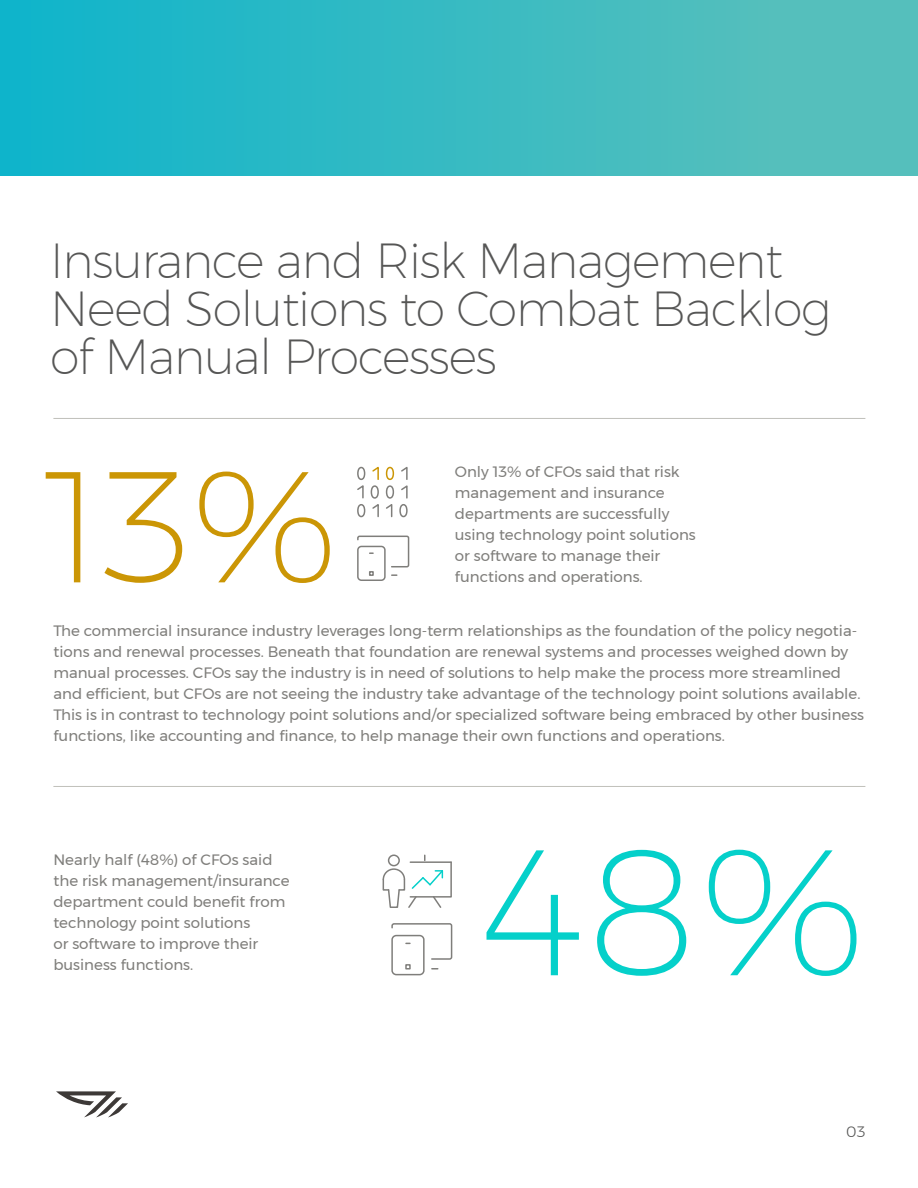
<style>
.page{position:relative;width:918px;height:1188px;background:#fff}
.page>*{position:absolute;margin:0;border:0;box-sizing:border-box;transform-origin:0 0}
.t1{font:200 178.65px "Montserrat";color:#05d0ca}
.t2{font:200 157.65px "Montserrat";color:#cb9605}
.t3{font:200 48px/48px "Montserrat";letter-spacing:-.025em;color:#565655}
.t4{font:15px/21px "Montserrat";color:#7f7e7b}
.t5{font:300 15px "Montserrat";color:#565655}
</style>
<div class="page">
<div style="left:0;top:0;width:918px;height:176px;background:linear-gradient(to right,#0fb4cb,#5ec0ba)"></div>
<hr style="left:53px;top:418px;width:812px;height:1px;background:#c0c0ba">
<hr style="left:53px;top:786px;width:812px;height:1px;background:#c0c0ba">
<svg style="left:56px;top:1091px;width:72px;height:26px"></svg>
<div style="left:357px;top:546px;width:29px;height:35px;border:2px solid #7f7e7b;border-radius:4px"></div>
<svg style="left:357px;top:535px;width:53px;height:41px"></svg>
<div style="left:391px;top:935px;width:34px;height:40px;border:2px solid #7f7e7b;border-radius:4px"></div>
<svg style="left:391px;top:923px;width:62px;height:47px"></svg>
<div style="left:357px;top:467px;width:8px;height:13px;border:2px solid #7f7e7b;border-radius:50%"></div>
<div style="left:386px;top:467px;width:8px;height:13px;border:2px solid #cb9605;border-radius:50%"></div>
<div style="left:371px;top:485px;width:8px;height:14px;border:2px solid #7f7e7b;border-radius:50%"></div>
<div style="left:386px;top:485px;width:8px;height:14px;border:2px solid #7f7e7b;border-radius:50%"></div>
<div style="left:357px;top:504px;width:8px;height:13px;border:2px solid #7f7e7b;border-radius:50%"></div>
<div style="left:399px;top:504px;width:9px;height:13px;border:2px solid #7f7e7b;border-radius:50%"></div>
<svg style="left:372px;top:466px;width:7px;height:14px"></svg>
<svg style="left:357px;top:485px;width:7px;height:14px"></svg>
<svg style="left:372px;top:504px;width:21px;height:14px"></svg>
<svg style="left:401px;top:467px;width:7px;height:32px"></svg>
<svg style="left:382px;top:855px;width:70px;height:53px"></svg>
<h3 class="t3" style="left:50px;top:236px;width:783px">Insurance and Risk Management<br>Need Solutions to Combat Backlog of Manual Processes</h3>
<h2 class="t2" style="left:45px;top:410px;width:295px">13%</h2>
<p class="t4" style="left:455px;top:461px;width:242px">Only 13% of CFOs said that risk management and insurance departments are successfully using technology point solutions or software to manage their functions and operations.</p>
<p class="t4" style="left:53px;top:620px;width:812px">The commercial insurance industry leverages long-term relationships as the foundation of the policy negotia&shy;tions and renewal processes. Beneath that foundation are renewal systems and processes weighed down by manual processes. CFOs say the industry is in need of solutions to help make the process more streamlined and efficient, but CFOs are not seeing the industry take advantage of the technology point solutions available.<br>This is in contrast to technology point solutions and/or specialized software being embraced by other business functions, like accounting and finance, to help manage their own functions and operations.</p>
<p class="t4" style="left:53px;top:849px;width:238px">Nearly half (48%) of CFOs said the risk management/insurance department could benefit from technology point solutions<br>or software to improve their business functions.</p>
<h1 class="t1" style="left:481px;top:780px;width:386px">48%</h1>
<p class="t5" style="left:846px;top:1120px;width:21px">03</p>
</div>
